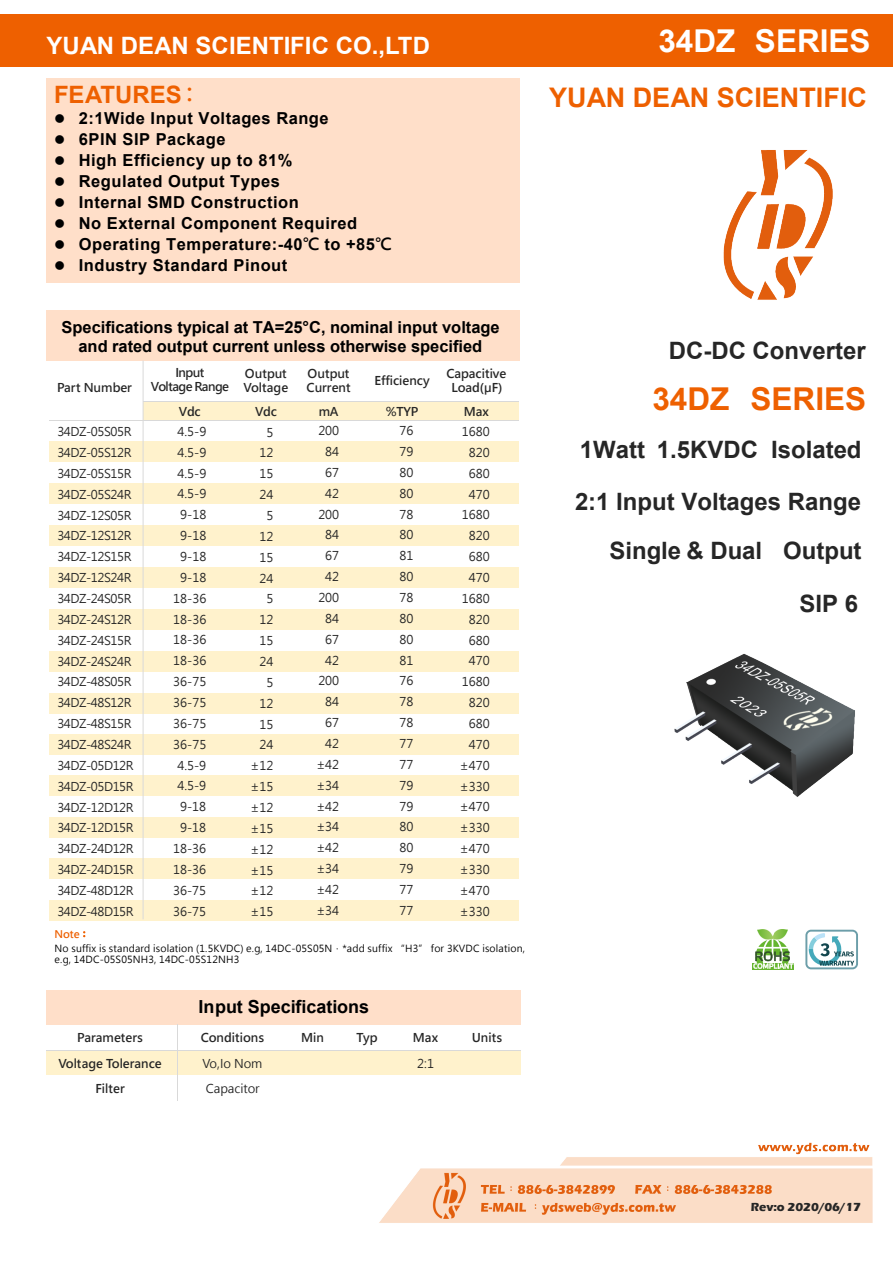
<style>
.page{position:relative;width:893px;height:1263px;background:#fff}
.page>*{position:absolute;margin:0;border:0;box-sizing:border-box;transform-origin:0 0}
.t1{font:700 31.5px "Arial";color:#ee6000}
.t2{font:700 31.5px "Arial";color:#fff}
.t3{font:700 27px "Arial";color:#ee6000}
.t4{font:700 24px/52.8px "Arial";color:#262626;text-align:right}
.t5{font:700 24px "Arial";color:#fff}
.t6{font:700 24px "Arial";color:#ee6000}
.t7{font:700 18px "Arial";letter-spacing:-.005em;color:#000}
.t8{font:700 16.5px/21px "Arial";letter-spacing:.03em;color:#000}
.t9{font:700 16.5px/19.5px "Arial";letter-spacing:-.005em;color:#000;text-align:center}
.t10{font:15px/21px "Wingdings";color:#000;text-align:justify}
.t11{font:12px/20.9px "Microsoft Jheng Hei";letter-spacing:-.035em;color:#262626}
.t12{font:12px/20.9px "Microsoft Jheng Hei";color:#262626;text-align:right}
.t13{font:700 12px/13.5px "Microsoft Jheng Hei";letter-spacing:-.005em;color:#262626}
.t14{font:700 12px/14.4px "Microsoft Jheng Hei";letter-spacing:-.05em;color:#262626;text-align:center}
.t15{font:700 12px "Eras ITC";letter-spacing:.005em;color:#262626}
.t16{font:12px "Microsoft Jheng Hei";letter-spacing:-.005em;color:#262626}
.t17{font:700 10.5px "Microsoft Jheng Hei";color:#ee6000}
.t18{font:9.75px/11.7px "Microsoft Jheng Hei";letter-spacing:.015em;color:#000}
.s1{font-family:"Microsoft Jheng Hei"}
.s2{font-family:"P Ming Li U";font-weight:400}
</style>
<div class="page">
<div style="left:143px;top:402px;width:376px;height:18px;background:#fff2cc"></div>
<img style="left:379px;top:1142px;width:494px;height:81px">
<div style="left:0;top:15px;width:893px;height:52px;background:#ee6000"></div>
<div style="left:46px;top:310px;width:474px;height:51px;background:#ffdfc9"></div>
<hr style="left:143px;top:401px;width:116px;height:1px;background:#d9d9d9">
<hr style="left:259px;top:401px;width:86px;height:1px;background:#d9d9d9">
<hr style="left:346px;top:401px;width:173px;height:1px;background:#d9d9d9">
<div style="left:49px;top:442px;width:470px;height:20px;background:#fff2cc"></div>
<div style="left:49px;top:483px;width:470px;height:21px;background:#fff2cc"></div>
<div style="left:49px;top:525px;width:470px;height:21px;background:#fff2cc"></div>
<div style="left:49px;top:567px;width:470px;height:21px;background:#fff2cc"></div>
<div style="left:49px;top:609px;width:470px;height:21px;background:#fff2cc"></div>
<div style="left:49px;top:651px;width:470px;height:21px;background:#fff2cc"></div>
<div style="left:49px;top:693px;width:470px;height:20px;background:#fff2cc"></div>
<div style="left:49px;top:734px;width:470px;height:21px;background:#fff2cc"></div>
<div style="left:49px;top:775px;width:470px;height:21px;background:#fff2cc"></div>
<div style="left:49px;top:817px;width:470px;height:21px;background:#fff2cc"></div>
<div style="left:49px;top:858px;width:470px;height:21px;background:#fff2cc"></div>
<div style="left:49px;top:900px;width:470px;height:20px;background:#fff2cc"></div>
<hr style="left:49px;top:420px;width:123px;height:1px;background:#d9d9d9">
<hr style="left:172px;top:420px;width:87px;height:1px;background:#d9d9d9">
<hr style="left:259px;top:420px;width:86px;height:1px;background:#d9d9d9">
<hr style="left:346px;top:420px;width:173px;height:1px;background:#d9d9d9">
<img style="left:723px;top:150px;width:110px;height:150px">
<img style="left:774px;top:929px;width:13px;height:10px">
<img style="left:758px;top:929px;width:16px;height:10px">
<svg style="left:753px;top:939px;width:41px;height:30px"></svg>
<svg style="left:805px;top:930px;width:53px;height:39px"></svg>
<div style="left:46px;top:79px;width:474px;height:204px;background:#ffdfc9"></div>
<div style="left:46px;top:990px;width:475px;height:34px;background:#ffdfc9"></div>
<div style="left:46px;top:1050px;width:131px;height:25px;background:#fff2cc"></div>
<div style="left:178px;top:1050px;width:108px;height:25px;background:#fff2cc"></div>
<div style="left:286px;top:1050px;width:53px;height:25px;background:#fff2cc"></div>
<div style="left:339px;top:1050px;width:56px;height:25px;background:#fff2cc"></div>
<div style="left:395px;top:1050px;width:61px;height:25px;background:#fff2cc"></div>
<div style="left:456px;top:1050px;width:65px;height:25px;background:#fff2cc"></div>
<hr style="left:46px;top:1050px;width:131px;height:1px;background:#d9d9d9">
<hr style="left:178px;top:1050px;width:108px;height:1px;background:#d9d9d9">
<hr style="left:286px;top:1050px;width:53px;height:1px;background:#d9d9d9">
<hr style="left:340px;top:1050px;width:55px;height:1px;background:#d9d9d9">
<hr style="left:396px;top:1050px;width:60px;height:1px;background:#d9d9d9">
<hr style="left:457px;top:1050px;width:64px;height:1px;background:#d9d9d9">
<svg style="left:177px;top:1024px;width:1px;height:77px"></svg>
<hr style="left:143px;top:361px;width:1px;height:558px;background:#d9d9d9">
<img style="left:674px;top:654px;width:181px;height:143px">
<h3 class="t5" style="left:46px;top:29px;width:385px">YUAN DEAN SCIENTIFIC CO.,LTD</h3>
<h1 class="t2" style="left:658px;top:19px;width:214px">34DZ SERIES</h1>
<h3 class="t6" style="left:54px;top:77px;width:149px">FEATURES<span class="s1">：</span></h3>
<p class="t10" style="left:54px;top:109px;width:13px">● ● ● ● ● ● ● ●</p>
<h2 class="t3" style="left:549px;top:79px;width:320px">YUAN DEAN SCIENTIFIC</h2>
<h3 class="t8" style="left:79px;top:108px;width:315px">2:1Wide Input Voltages Range<br>6PIN SIP Package<br>High Efficiency up to 81%<br>Regulated Output Types<br>Internal SMD Construction<br>No External Component Required<br>Operating Temperature:-40<span class="s1">℃</span> to +85<span class="s1">℃<br></span>Industry Standard Pinout</h3>
<h3 class="t9" style="left:62px;top:317px;width:440px">Specifications typical at TA=25°C, nominal input voltage and rated output current unless otherwise specified</h3>
<p class="t13" style="left:57px;top:381px;width:76px">Part Number</p>
<p class="t14" style="left:151px;top:365px;width:80px">Input<br>Voltage Range</p>
<p class="t13" style="left:179px;top:405px;width:23px">Vdc</p>
<p class="t12" style="left:173px;top:421px;width:35px;text-align:center">4.5-9<br>4.5-9<br>4.5-9<br>4.5-9<br>9-18<br>9-18<br>9-18<br>9-18<br>18-36<br>18-36<br>18-36<br>18-36<br>36-75<br>36-75<br>36-75<br>36-75<br>4.5-9<br>4.5-9<br>9-18<br>9-18<br>18-36<br>18-36<br>36-75<br>36-75</p>
<p class="t13" style="left:446px;top:367px;width:61px;text-align:center">Capacitive<br>Load(μF)</p>
<p class="t13" style="left:464px;top:405px;width:26px">Max</p>
<p class="t12" style="left:460px;top:421px;width:31px">1680<br>820<br>680<br>470<br>1680<br>820<br>680<br>470<br>1680<br>820<br>680<br>470<br>1680<br>820<br>680<br>470 ±470 ±330 ±470 ±330 ±470 ±330 ±470 ±330</p>
<p class="t13" style="left:244px;top:367px;width:46px">Output<br>Voltage</p>
<p class="t13" style="left:255px;top:405px;width:23px">Vdc</p>
<p class="t13" style="left:307px;top:367px;width:46px">Output<br>Current</p>
<p class="t13" style="left:319px;top:405px;width:21px">mA</p>
<p class="t13" style="left:374px;top:374px;width:57px">Efficiency</p>
<p class="t13" style="left:386px;top:405px;width:34px">%TYP</p>
<p class="t11" style="left:399px;top:420px;width:15px;text-align:justify">76<br>79<br>80<br>80<br>78<br>80<br>81<br>80<br>78<br>80<br>80<br>81<br>76<br>78<br>78<br>77<br>77<br>79<br>79<br>80<br>80<br>79<br>77<br>77</p>
<p class="t12" style="left:316px;top:420px;width:24px">200<br>84<br>67<br>42<br>200<br>84<br>67<br>42<br>200<br>84<br>67<br>42<br>200<br>84<br>67<br>42 ±42 ±34 ±42 ±34 ±42 ±34 ±42 ±34</p>
<p class="t11" style="left:57px;top:421px;width:78px">34DZ-05S05R<br>34DZ-05S12R<br>34DZ-05S15R<br>34DZ-05S24R<br>34DZ-12S05R<br>34DZ-12S12R<br>34DZ-12S15R<br>34DZ-12S24R<br>34DZ-24S05R<br>34DZ-24S12R<br>34DZ-24S15R<br>34DZ-24S24R<br>34DZ-48S05R<br>34DZ-48S12R<br>34DZ-48S15R<br>34DZ-48S24R<br>34DZ-05D12R<br>34DZ-05D15R<br>34DZ-12D12R<br>34DZ-12D15R<br>34DZ-24D12R<br>34DZ-24D15R<br>34DZ-48D12R<br>34DZ-48D15R</p>
<p class="t12" style="left:251px;top:422px;width:24px">5<br>12<br>15<br>24<br>5<br>12<br>15<br>24<br>5<br>12<br>15<br>24<br>5<br>12<br>15<br>24 ±12 ±15 ±12 ±15 ±12 ±15 ±12 ±15</p>
<p class="t17" style="left:55px;top:927px;width:36px">Not e<span class="s2">：</span></p>
<p class="t18" style="left:55px;top:942px;width:472px">No suffix is standard isolation (1.5KVDC) e.g, 14DC-05S05N，*add suffix “H3” for 3KVDC isolation, e.g, 14DC-05S05NH3, 14DC-05S12NH3</p>
<h3 class="t7" style="left:199px;top:994px;width:172px">Input Specifications</h3>
<p class="t13" style="left:77px;top:1031px;width:67px">Parameters</p>
<p class="t13" style="left:201px;top:1031px;width:65px">Conditions</p>
<p class="t13" style="left:301px;top:1031px;width:24px">Min</p>
<p class="t13" style="left:357px;top:1031px;width:22px">Typ</p>
<p class="t13" style="left:413px;top:1031px;width:27px">Max</p>
<p class="t13" style="left:472px;top:1031px;width:32px">Units</p>
<p class="t13" style="left:58px;top:1057px;width:105px">Voltage Tolerance</p>
<p class="t11" style="left:202px;top:1053px;width:61px">Vo,Io Nom</p>
<p class="t11" style="left:417px;top:1053px;width:18px">2:1</p>
<p class="t13" style="left:95px;top:1082px;width:31px">Filter</p>
<p class="t16" style="left:206px;top:1081px;width:55px">Capacitor</p>
<h3 class="t4" style="left:669px;top:325px;width:198px">DC-DC Converter</h3>
<h1 class="t1" style="left:652px;top:377px;width:215px">34DZ SERIES</h1>
<h3 class="t4" style="left:580px;top:423px;width:283px">1Watt 1.5KVDC Isolated</h3>
<h3 class="t4" style="left:575px;top:475px;width:288px">2:1 Input Voltages Range</h3>
<h3 class="t4" style="left:609px;top:525px;width:254px">Single &amp; Dual Output<br>SIP 6</h3>
<p class="t15" style="left:751px;top:1200px;width:112px">Rev:o 2020/06/17</p>
</div>
